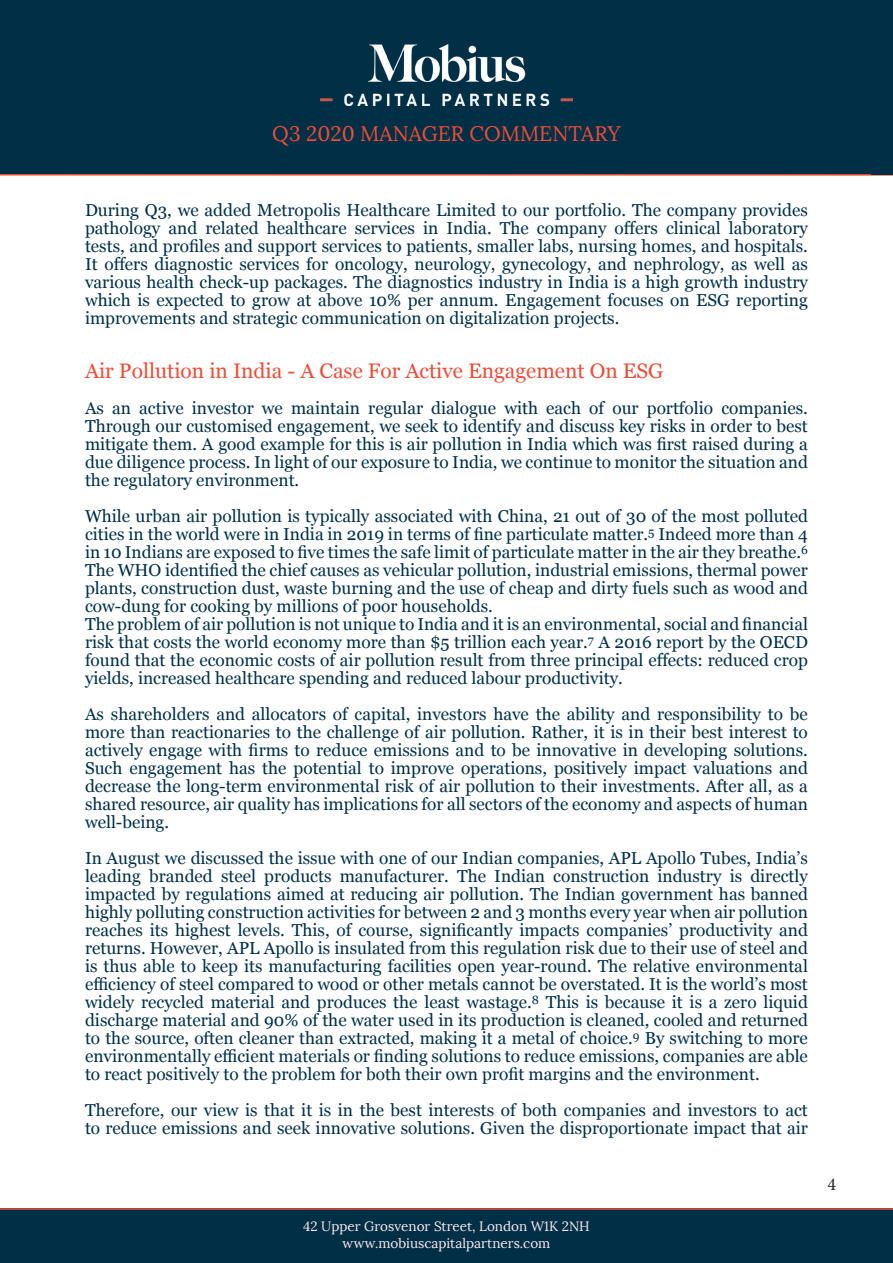
<style>
.page{position:relative;width:893px;height:1263px;background:#fff}
.page>*{position:absolute;margin:0;border:0;box-sizing:border-box;transform-origin:0 0}
.t1{font:21px "Georgia";color:#ec4e37}
.t2{font:21px "Lora";color:#ec4e37}
.t3{font:18px "Minion Pro";color:#231f20}
.t4{font:17.25px/18px "Georgia";color:#002f46;text-align:justify}
.t5{font:13.5px/16.2px "Lora";color:#fcebf1;text-align:center}
</style>
<div class="page">
<div style="left:0;top:0;width:892px;height:175px;background:#002f46"></div>
<img style="left:321px;top:45px;width:251px;height:61px">
<div style="left:0;top:1209px;width:893px;height:54px;background:#002f46"></div>
<hr style="left:0;top:174px;width:893px;height:2px;background:#ec4e37">
<hr style="left:0;top:1208px;width:893px;height:2px;background:#ec4e37">
<div style="left:872px;top:0;width:21px;height:175px;background:#002f46"></div>
<p class="t2" style="left:272px;top:121px;width:350px">Q3 2020 MANAGER COMMENTARY</p>
<p class="t4" style="left:85px;top:200px;width:724px">During Q3, we added Metropolis Healthcare Limited to our portfolio. The company provides pathology and related healthcare services in India. The company offers clinical laboratory tests, and profiles and support services to patients, smaller labs, nursing homes, and hospitals.<br>It offers diagnostic services for oncology, neurology, gynecology, and nephrology, as well as various health check-up packages. The diagnostics industry in India is a high growth industry which is expected to grow at above 10% per annum. Engagement focuses on ESG reporting improvements and strategic communication on digitalization projects.</p>
<p class="t1" style="left:85px;top:355px;width:580px">Air Pollution in India - A Case For Active Engagement On ESG</p>
<p class="t4" style="left:85px;top:398px;width:724px">As an active investor we maintain regular dialogue with each of our portfolio companies.<br>Through our customised engagement, we seek to identify and discuss key risks in order to best mitigate them. A good example for this is air pollution in India which was first raised during a due diligence process. In light of our exposure to India, we continue to monitor the situation and the regulatory environment.</p>
<p class="t4" style="left:85px;top:506px;width:724px;text-align:left">While urban air pollution is typically associated with China, 21 out of 30 of the most polluted cities in the world were in India in 2019 in terms of fine particulate matter.<sup>5</sup> Indeed more than 4 in 10 Indians are exposed to five times the safe limit of particulate matter in the air they breathe.<sup>6<br></sup>The WHO identified the chief causes as vehicular pollution, industrial emissions, thermal power plants, construction dust, waste burning and the use of cheap and dirty fuels such as wood and cow-dung for cooking by millions of poor households.<br>The problem of air pollution is not unique to India and it is an environmental, social and financial risk that costs the world economy more than $5 trillion each year.<sup>7</sup> A 2016 report by the OECD found that the economic costs of air pollution result from three principal effects: reduced crop yields, increased healthcare spending and reduced labour productivity.</p>
<p class="t4" style="left:85px;top:704px;width:724px">As shareholders and allocators of capital, investors have the ability and responsibility to be more than reactionaries to the challenge of air pollution. Rather, it is in their best interest to actively engage with firms to reduce emissions and to be innovative in developing solutions.<br>Such engagement has the potential to improve operations, positively impact valuations and decrease the long-term environmental risk of air pollution to their investments. After all, as a shared resource, air quality has implications for all sectors of the economy and aspects of human well-being.</p>
<p class="t4" style="left:85px;top:848px;width:724px">In August we discussed the issue with one of our Indian companies, APL Apollo Tubes, India’s leading branded steel products manufacturer. The Indian construction industry is directly impacted by regulations aimed at reducing air pollution. The Indian government has banned highly polluting construction activities for between 2 and 3 months every year when air pollution reaches its highest levels. This, of course, significantly impacts companies’ productivity and returns. However, APL Apollo is insulated from this regulation risk due to their use of steel and is thus able to keep its manufacturing facilities open year-round. The relative environmental efficiency of steel compared to wood or other metals cannot be overstated. It is the world’s most widely recycled material and produces the least wastage.<sup>8</sup> This is because it is a zero liquid discharge material and 90% of the water used in its production is cleaned, cooled and returned to the source, often cleaner than extracted, making it a metal of choice.<sup>9</sup> By switching to more environmentally efficient materials or finding solutions to reduce emissions, companies are able to react positively to the problem for both their own profit margins and the environment.</p>
<p class="t4" style="left:85px;top:1100px;width:724px">Therefore, our view is that it is in the best interests of both companies and investors to act to reduce emissions and seek innovative solutions. Given the disproportionate impact that air</p>
<p class="t5" style="left:303px;top:1218px;width:288px">42 Upper Grosvenor Street, London W1K 2NH www.mobiuscapitalpartners.com</p>
<p class="t3" style="left:827px;top:1172px;width:10px">4</p>
</div>
